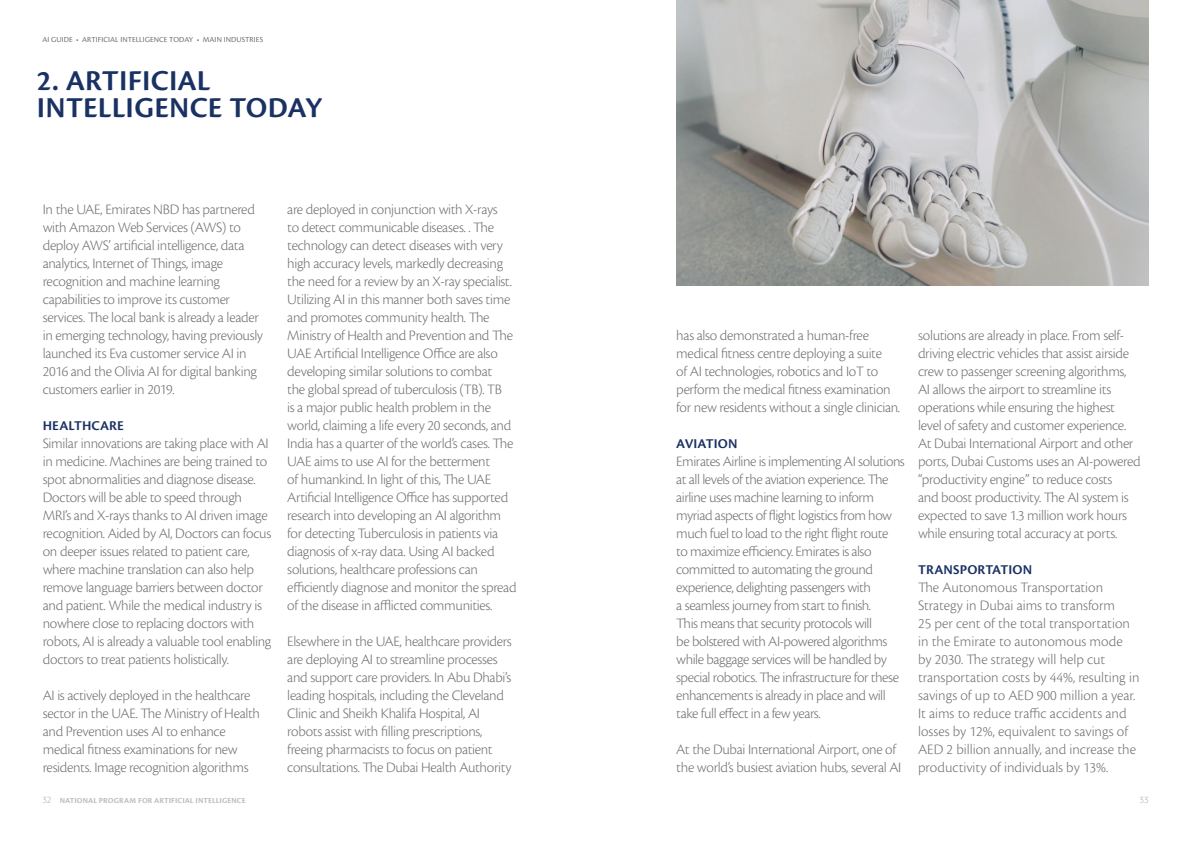
<style>
.page{position:relative;width:1191px;height:842px;background:#fff}
.page>*{position:absolute;margin:0;border:0;box-sizing:border-box;transform-origin:0 0}
.t1{font:30px/27px "Cronos Pro Semibold Capt";letter-spacing:.005em;color:#1a3163}
.t2{font:300 15px/18px "Cronos Pro";letter-spacing:-.02em;color:#6f6f71}
.t3{font:300 15px/18px "Cronos Pro";color:#6f6f71}
.t4{font:14px "Cronos Pro Semibold Capt";letter-spacing:.01em;color:#1a3163}
.t5{font:8px "Cronos Pro";letter-spacing:.01em;color:#6f6f71}
.t6{font:8px "Cronos Pro Bold Capt";letter-spacing:.01em;color:#bec0c0}
.t7{font:300 8px "FS Truman";color:#bec0c0}
.s1{font-family:"FS Truman";font-weight:300}
</style>
<div class="page">
<img style="left:676px;top:0;width:472px;height:286px">
<p class="t5" style="left:43px;top:35px;width:222px">AI GUIDE • ARTIFICIAL INTELLIGENCE TODAY • MAIN INDUSTRIES</p>
<h1 class="t1" style="left:37px;top:68px;width:287px">2. ARTIFICIAL<br>INTELLIGENCE TODAY</h1>
<p class="t2" style="left:43px;top:200px;width:222px">In the UAE, Emirates NBD has partnered with Amazon Web Services (AWS) to deploy AWS’ artificial intelligence, data analytics, Internet of Things, image recognition and machine learning capabilities to improve its customer services. The local bank is already a leader in emerging technology, having previously launched its Eva customer service AI in 2016 and the Olivia AI for digital banking customers earlier in 2019.</p>
<p class="t4" style="left:43px;top:417px;width:83px">HEALTHCARE</p>
<p class="t2" style="left:43px;top:434px;width:230px">Similar innovations are taking place with AI in medicine. Machines are being trained to spot abnormalities and diagnose disease.<br>Doctors will be able to speed through MRI’s and X-rays thanks to AI driven image recognition. Aided by AI, Doctors can focus on deeper issues related to patient care, where machine translation can also help remove language barriers between doctor and patient. While the medical industry is nowhere close to replacing doctors with robots, AI is already a valuable tool enabling doctors to treat patients holistically.</p>
<p class="t2" style="left:43px;top:686px;width:219px">AI is actively deployed in the healthcare sector in the UAE. The Ministry of Health and Prevention uses AI to enhance medical fitness examinations for new residents. Image recognition algorithms</p>
<p class="t2" style="left:287px;top:200px;width:231px">are deployed in conjunction with X-rays<br>to detect communicable diseases. . The technology can detect diseases with very high accuracy levels, markedly decreasing the need for a review by an X-ray specialist.<br>Utilizing AI in this manner both saves time and promotes community health. The Ministry of Health and Prevention and The UAE Artificial Intelligence Office are also developing similar solutions to combat<br>the global spread of tuberculosis (TB). TB<br>is a major public health problem in the world, claiming a life every 20 seconds, and India has a quarter of the world’s cases. The UAE aims to use AI for the betterment<br>of humankind. In light of this, The UAE Artificial Intelligence Office has supported research into developing an AI algorithm for detecting Tuberculosis in patients via diagnosis of x-ray data. Using AI backed solutions, healthcare professions can efficiently diagnose and monitor the spread of the disease in afflicted communities.</p>
<p class="t2" style="left:287px;top:632px;width:226px">Elsewhere in the UAE, healthcare providers are deploying AI to streamline processes and support care providers. In Abu Dhabi’s leading hospitals, including the Cleveland Clinic and Sheikh Khalifa Hospital, AI robots assist with filling prescriptions, freeing pharmacists to focus on patient consultations. The Dubai Health Authority</p>
<p class="t2" style="left:676px;top:326px;width:225px">has also demonstrated a human-free medical fitness centre deploying a suite<br>of AI technologies, robotics and IoT to perform the medical fitness examination for new residents without a single clinician.</p>
<p class="t4" style="left:676px;top:435px;width:63px">AVIATION</p>
<p class="t2" style="left:676px;top:452px;width:230px">Emirates Airline is implementing AI solutions at all levels of the aviation experience. The airline uses machine learning to inform myriad aspects of flight logistics from how much fuel to load to the right flight route<br>to maximize efficiency. Emirates is also committed to automating the ground experience, delighting passengers with<br>a seamless journey from start to finish.<br>This means that security protocols will<br>be bolstered with AI-powered algorithms while baggage services will be handled by special robotics. The infrastructure for these enhancements is already in place and will take full effect in a few years.</p>
<p class="t2" style="left:676px;top:740px;width:227px">At the Dubai International Airport, one of the world’s busiest aviation hubs, several AI</p>
<p class="t2" style="left:918px;top:326px;width:224px">solutions are already in place. From self&shy;driving electric vehicles that assist airside crew to passenger screening algorithms, AI allows the airport to streamline its operations while ensuring the highest level of safety and customer experience.<br>At Dubai International Airport and other ports, Dubai Customs uses an AI-powered “productivity engine” to reduce costs<br>and boost productivity. The AI system is expected to save 1.3 million work hours while ensuring total accuracy at ports.</p>
<p class="t4" style="left:918px;top:561px;width:116px">TRANSPORTATION</p>
<p class="t3" style="left:918px;top:578px;width:223px">The Autonomous Transportation Strategy in Dubai aims to transform<br>25 per cent of the total transportation in the Emirate to autonomous mode by 2030. The strategy will help cut transportation costs by 44%, resulting in savings of up to AED 900 million a year.<br>It aims to reduce traffic accidents and losses by 12%, equivalent to savings of AED 2 billion annually, and increase the productivity of individuals by 13%.</p>
<p class="t6" style="left:43px;top:796px;width:205px"><span class="s1">32</span> NATIONAL PROGRAM FOR ARTIFICIAL INTELLIGENCE</p>
<p class="t7" style="left:1139px;top:793px;width:10px">33</p>
</div>
